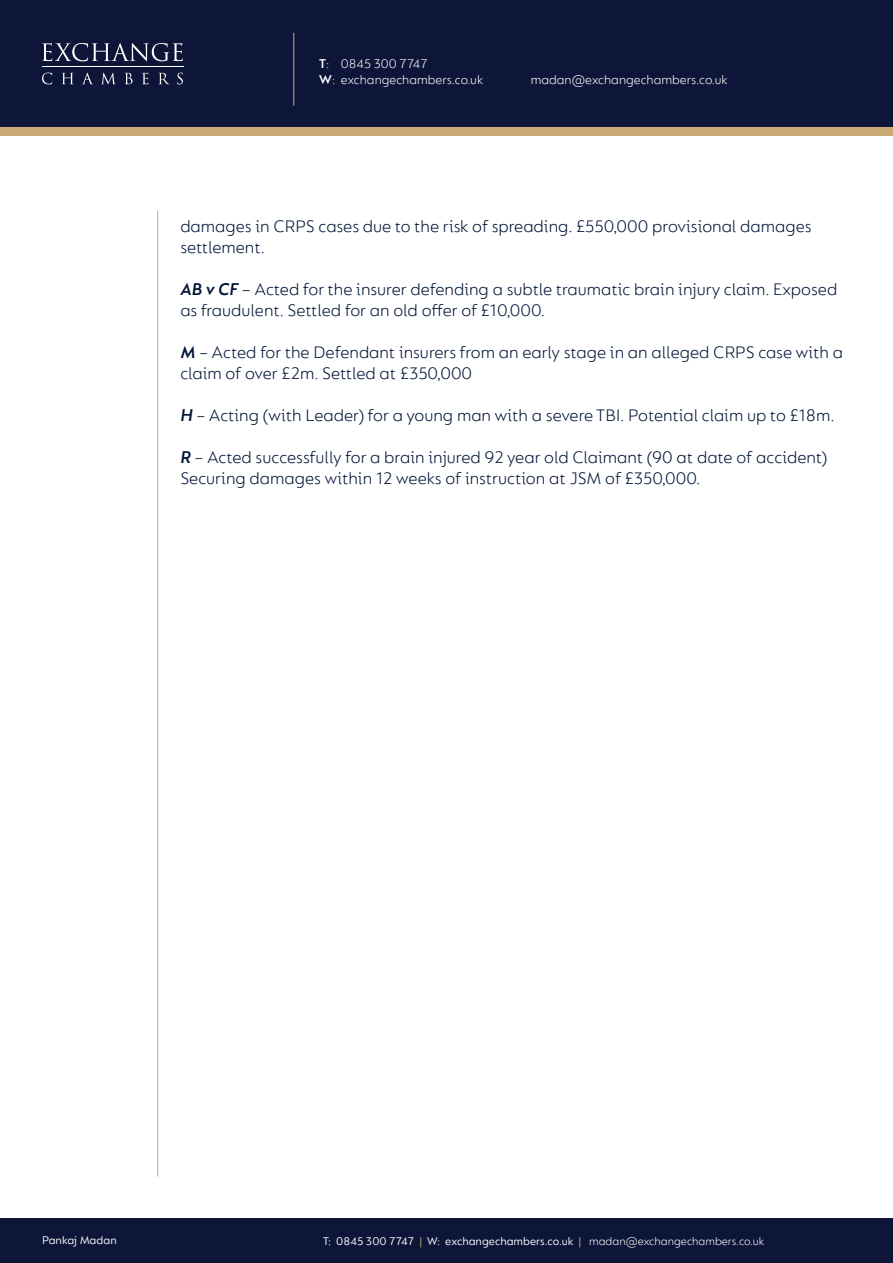
<style>
.page{position:relative;width:893px;height:1263px;background:#fff}
.page>*{position:absolute;margin:0;border:0;box-sizing:border-box;transform-origin:0 0}
.t1{font:300 18px/21px "FS Lucas";color:#001537}
.t2{font:300 13.5px/16.2px "FS Lucas";color:#fff}
.t3{font:12px "FS Lucas";color:#fff}
.s1{font-weight:600}
.s2{font-weight:600;font-style:italic}
.s3{color:#cbaa76}
.s4{font-weight:300}
</style>
<div class="page">
<div style="left:0;top:64px;width:893px;height:72px;background:#cbaa76"></div>
<div style="left:0;top:0;width:893px;height:127px;background:#0d1638"></div>
<div style="left:0;top:1219px;width:893px;height:44px;background:#0d1638"></div>
<hr style="left:42px;top:67px;width:142px;height:1px;background:#fff">
<svg style="left:42px;top:43px;width:141px;height:18px"></svg>
<svg style="left:42px;top:73px;width:10px;height:11px"></svg>
<svg style="left:62px;top:73px;width:11px;height:11px"></svg>
<svg style="left:82px;top:73px;width:11px;height:11px"></svg>
<svg style="left:102px;top:73px;width:13px;height:11px"></svg>
<svg style="left:125px;top:73px;width:8px;height:11px"></svg>
<svg style="left:142px;top:73px;width:7px;height:11px"></svg>
<svg style="left:159px;top:73px;width:10px;height:11px"></svg>
<svg style="left:177px;top:73px;width:6px;height:11px"></svg>
<hr style="left:293px;top:33px;width:1px;height:73px;background:#cbaa76">
<hr style="left:157px;top:211px;width:1px;height:966px;background:#cbaa76">
<p class="t2" style="left:319px;top:55px;width:166px"><span class="s1">T</span>: 0845 300 7747<br><span class="s1">W</span>: exchangechambers.co.uk</p>
<p class="t2" style="left:531px;top:71px;width:198px">madan@exchangechambers.co.uk</p>
<p class="t1" style="left:180px;top:215px;width:633px">damages in CRPS cases due to the risk of spreading. £550,000 provisional damages settlement.</p>
<p class="t1" style="left:180px;top:278px;width:658px"><span class="s2">AB v CF</span> – Acted for the insurer defending a subtle traumatic brain injury claim. Exposed as fraudulent. Settled for an old offer of £10,000.</p>
<p class="t1" style="left:180px;top:341px;width:664px"><span class="s2">M</span> – Acted for the Defendant insurers from an early stage in an alleged CRPS case with a claim of over £2m. Settled at £350,000</p>
<p class="t1" style="left:180px;top:404px;width:656px"><span class="s2">H</span> – Acting (with Leader) for a young man with a severe TBI. Potential claim up to £18m.</p>
<p class="t1" style="left:180px;top:446px;width:648px"><span class="s2">R</span> – Acted successfully for a brain injured 92 year old Claimant (90 at date of accident)<br>Securing damages within 12 weeks of instruction at JSM of £350,000.</p>
<p class="t3" style="left:42px;top:1233px;width:76px">Pankaj Madan</p>
<p class="t3" style="left:323px;top:1235px;width:443px">T: 0845 300 7747 <span class="s3">|</span> W: exchangechambers.co.uk <span class="s3">|</span> <span class="s4">madan@exchangechambers.co.uk</span></p>
</div>
